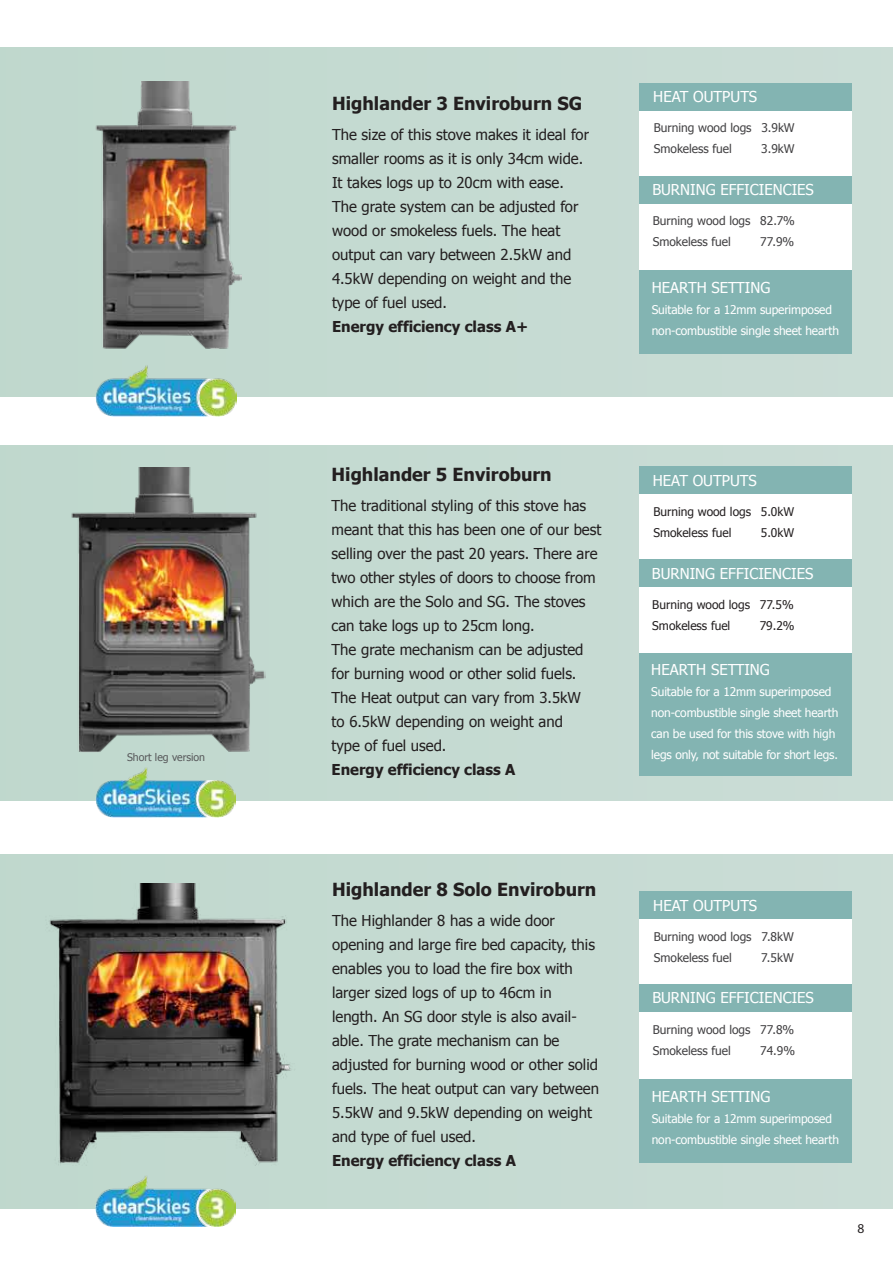
<style>
.page{position:relative;width:893px;height:1263px;background:#fff}
.page>*{position:absolute;margin:0;border:0;box-sizing:border-box;transform-origin:0 0}
.t1{font:700 18px "Tahoma";color:#231f20}
.t2{font:15px/24px "Tahoma";color:#231f20}
.t3{font:15px "Tahoma";color:#fff}
.t4{font:700 15px "Tahoma";color:#231f20}
.t5{font:13.5px "Myriad Pro";color:#231f20}
.t6{font:12px/21px "Tahoma";letter-spacing:-.01em;color:#fff}
.t7{font:12px/21px "Tahoma";color:#414042}
.t8{font:12px/21px "Tahoma";color:#231f20}
.t9{font:10.5px "Tahoma";color:#58595b}
</style>
<div class="page">
<div style="left:0;top:854px;width:893px;height:354px;background:#c5dbd2"></div>
<div style="left:640px;top:892px;width:212px;height:270px;background:#fff"></div>
<div style="left:640px;top:1079px;width:212px;height:83px;background:#83b4b2"></div>
<div style="left:640px;top:984px;width:212px;height:28px;background:#83b4b2"></div>
<div style="left:640px;top:892px;width:212px;height:27px;background:#83b4b2"></div>
<div style="left:0;top:445px;width:893px;height:356px;background:#c5dad2"></div>
<div style="left:639px;top:466px;width:212px;height:310px;background:#fff"></div>
<div style="left:639px;top:653px;width:212px;height:123px;background:#83b4b2"></div>
<div style="left:639px;top:559px;width:212px;height:27px;background:#83b4b2"></div>
<div style="left:639px;top:466px;width:212px;height:27px;background:#83b4b2"></div>
<div style="left:0;top:48px;width:893px;height:349px;background:#c5dad2"></div>
<div style="left:639px;top:83px;width:212px;height:270px;background:#fff"></div>
<div style="left:639px;top:270px;width:212px;height:83px;background:#83b4b2"></div>
<div style="left:639px;top:176px;width:212px;height:27px;background:#83b4b2"></div>
<div style="left:639px;top:83px;width:212px;height:27px;background:#83b4b2"></div>
<img style="left:95px;top:82px;width:146px;height:267px">
<img style="left:71px;top:468px;width:195px;height:284px">
<img style="left:95px;top:1175px;width:141px;height:51px">
<img style="left:96px;top:365px;width:140px;height:51px">
<img style="left:96px;top:767px;width:140px;height:51px">
<img style="left:46px;top:883px;width:245px;height:283px">
<p class="t1" style="left:332px;top:91px;width:252px">Highlander 3 Enviroburn SG</p>
<p class="t2" style="left:332px;top:122px;width:258px">The size of this stove makes it ideal for smaller rooms as it is only 34cm wide.<br>It takes logs up to 20cm with ease.<br>The grate system can be adjusted for wood or smokeless fuels. The heat output can vary between 2.5kW and<br>4.5kW depending on weight and the type of fuel used.</p>
<p class="t4" style="left:332px;top:316px;width:198px">Energy efficiency class A+</p>
<p class="t3" style="left:653px;top:86px;width:105px">HEAT OUTPUTS</p>
<p class="t7" style="left:654px;top:117px;width:142px">Burning wood logs 3.9kW<br>Smokeless fuel</p>
<p class="t7" style="left:761px;top:138px;width:35px">3.9kW</p>
<p class="t3" style="left:652px;top:179px;width:163px">BURNING EFFICIENCIES</p>
<p class="t7" style="left:653px;top:210px;width:144px">Burning wood logs 82.7%<br>Smokeless fuel</p>
<p class="t7" style="left:760px;top:231px;width:35px">77.9%</p>
<p class="t3" style="left:652px;top:278px;width:120px">HEARTH SETTING</p>
<p class="t6" style="left:652px;top:299px;width:189px">Suitable for a 12mm superimposed non-combustible single sheet hearth</p>
<p class="t1" style="left:332px;top:462px;width:222px">Highlander 5 Enviroburn</p>
<p class="t2" style="left:332px;top:493px;width:271px">The traditional styling of this stove has meant that this has been one of our best selling over the past 20 years. There are two other styles of doors to choose from which are the Solo and SG. The stoves can take logs up to 25cm long.<br>The grate mechanism can be adjusted for burning wood or other solid fuels.<br>The Heat output can vary from 3.5kW<br>to 6.5kW depending on weight and<br>type of fuel used.</p>
<p class="t4" style="left:332px;top:759px;width:185px">Energy efficiency class A</p>
<p class="t3" style="left:653px;top:470px;width:105px">HEAT OUTPUTS</p>
<p class="t8" style="left:653px;top:501px;width:142px">Burning wood logs 5.0kW<br>Smokeless fuel</p>
<p class="t8" style="left:761px;top:522px;width:35px">5.0kW</p>
<p class="t3" style="left:652px;top:563px;width:163px">BURNING EFFICIENCIES</p>
<p class="t8" style="left:652px;top:594px;width:143px">Burning wood logs 77.5%<br>Smokeless fuel</p>
<p class="t8" style="left:760px;top:615px;width:36px">79.2%</p>
<p class="t3" style="left:651px;top:659px;width:120px">HEARTH SETTING</p>
<p class="t6" style="left:651px;top:680px;width:189px">Suitable for a 12mm superimposed non-combustible single sheet hearth can be used for this stove with high</p>
<p class="t9" style="left:127px;top:750px;width:80px">Short leg version</p>
<p class="t6" style="left:651px;top:743px;width:188px">legs only, not suitable for short legs.</p>
<p class="t1" style="left:332px;top:877px;width:266px">Highlander 8 Solo Enviroburn</p>
<p class="t2" style="left:332px;top:908px;width:268px">The Highlander 8 has a wide door opening and large fire bed capacity, this enables you to load the fire box with larger sized logs of up to 46cm in length. An SG door style is also avail&shy;able. The grate mechanism can be adjusted for burning wood or other solid fuels. The heat output can vary between 5.5kW and 9.5kW depending on weight and type of fuel used.</p>
<p class="t4" style="left:332px;top:1150px;width:185px">Energy efficiency class A</p>
<p class="t3" style="left:653px;top:895px;width:105px">HEAT OUTPUTS</p>
<p class="t7" style="left:654px;top:925px;width:141px">Burning wood logs 7.8kW<br>Smokeless fuel</p>
<p class="t7" style="left:761px;top:946px;width:34px">7.5kW</p>
<p class="t3" style="left:652px;top:988px;width:163px">BURNING EFFICIENCIES</p>
<p class="t7" style="left:653px;top:1018px;width:143px">Burning wood logs 77.8%<br>Smokeless fuel</p>
<p class="t7" style="left:760px;top:1039px;width:36px">74.9%</p>
<p class="t3" style="left:652px;top:1086px;width:120px">HEARTH SETTING</p>
<p class="t6" style="left:652px;top:1108px;width:189px">Suitable for a 12mm superimposed non-combustible single sheet hearth</p>
<p class="t5" style="left:858px;top:1220px;width:8px">8</p>
</div>
